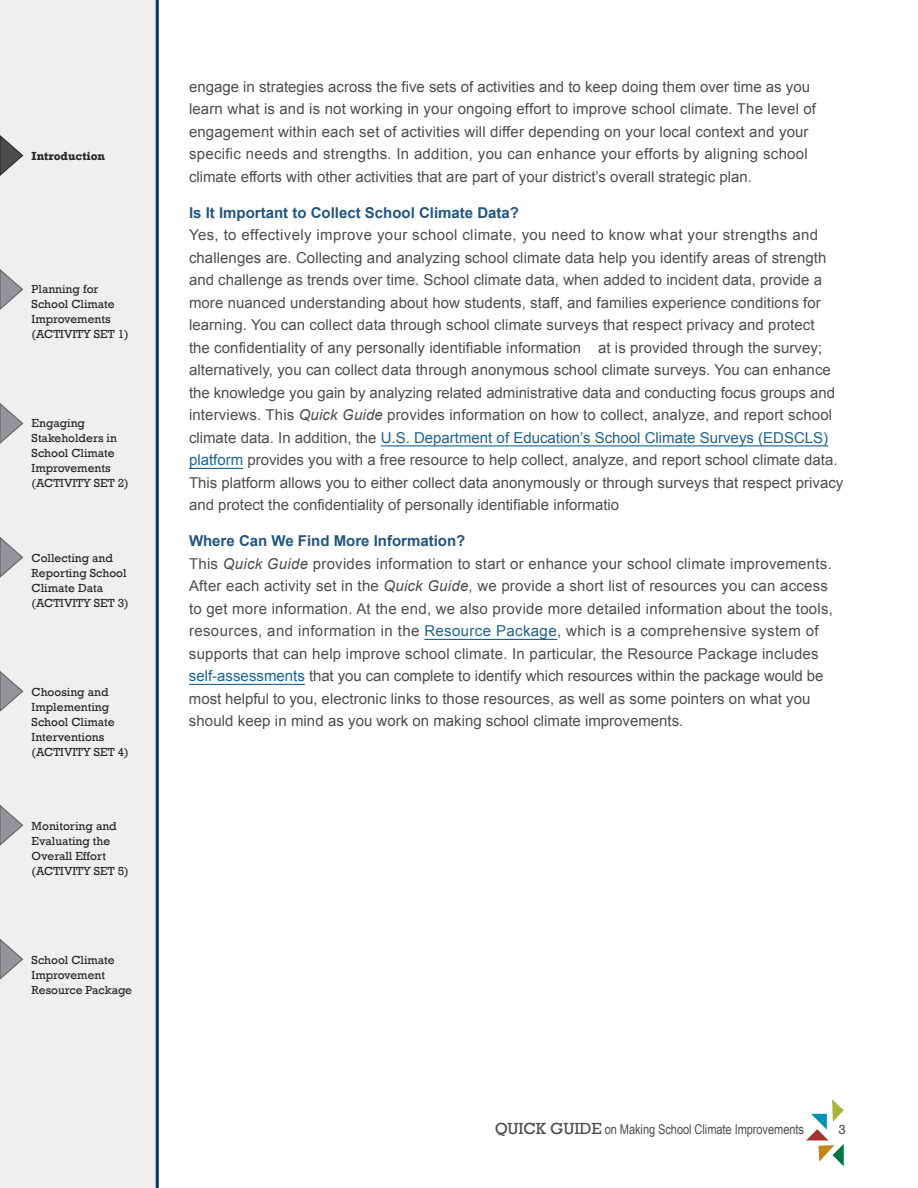
<style>
.page{position:relative;width:918px;height:1188px;background:#fff}
.page>*{position:absolute;margin:0;border:0;box-sizing:border-box;transform-origin:0 0}
.t1{font:15px/22.5px "Arial";letter-spacing:.005em;color:#4d4d4f}
.t2{font:700 15px "Arial";color:#225580}
.t3{font:13.5px "Arial Narrow";letter-spacing:-.005em;color:#4d4d4f}
.t4{font:13.5px "Rockwell";color:#4d4d4f}
.t5{font:12px/15px "Rockwell";color:#262626}
.t6{font:700 12px "Rockwell";color:#262626}
.s1{font-style:italic}
.s2{color:#1c6392}
.s3{font-family:"Rockwell";font-size:16.5px}
</style>
<div class="page">
<svg style="left:806px;top:1099px;width:38px;height:67px"></svg>
<div style="left:0;top:0;width:159px;height:1188px;background:#efeff0"></div>
<hr style="left:156px;top:0;width:3px;height:1188px;background:#003462">
<svg style="left:0;top:135px;width:24px;height:41px"></svg>
<svg style="left:0;top:269px;width:24px;height:41px"></svg>
<svg style="left:0;top:403px;width:24px;height:41px"></svg>
<svg style="left:0;top:537px;width:24px;height:41px"></svg>
<svg style="left:0;top:671px;width:24px;height:41px"></svg>
<svg style="left:0;top:805px;width:24px;height:41px"></svg>
<svg style="left:0;top:939px;width:24px;height:41px"></svg>
<hr style="left:381px;top:445px;width:447px;height:1px;background:#1c6392">
<hr style="left:189px;top:468px;width:54px;height:1px;background:#1c6392">
<hr style="left:424px;top:639px;width:133px;height:1px;background:#1c6392">
<hr style="left:189px;top:684px;width:116px;height:1px;background:#1c6392">
<p class="t6" style="left:32px;top:149px;width:75px">Introduction</p>
<p class="t5" style="left:32px;top:282px;width:99px">Planning for<br>School Climate<br>Improvements (ACTIVITY SET 1)</p>
<p class="t5" style="left:32px;top:415px;width:99px">Engaging<br>Stakeholders in<br>School Climate<br>Improvements (ACTIVITY SET 2)</p>
<p class="t5" style="left:32px;top:551px;width:99px">Collecting and<br>Reporting School<br>Climate Data (ACTIVITY SET 3)</p>
<p class="t5" style="left:32px;top:685px;width:99px">Choosing and<br>Implementing<br>School Climate<br>Interventions (ACTIVITY SET 4)</p>
<p class="t5" style="left:32px;top:819px;width:99px">Monitoring and<br>Evaluating the<br>Overall Effort (ACTIVITY SET 5)</p>
<p class="t5" style="left:32px;top:952px;width:102px">School Climate<br>Improvement<br>Resource Package</p>
<p class="t1" style="left:189px;top:76px;width:629px">engage in strategies across the five sets of activities and to keep doing them over time as you learn what is and is not working in your ongoing effort to improve school climate. The level of engagement within each set of activities will differ depending on your local context and your specific needs and strengths. In addition, you can enhance your efforts by aligning school climate efforts with other activities that are part of your district’s overall strategic plan.</p>
<h3 class="t2" style="left:189px;top:203px;width:332px">Is It Important to Collect School Climate Data?</h3>
<p class="t1" style="left:189px;top:224px;width:656px">Yes, to effectively improve your school climate, you need to know what your strengths and challenges are. Collecting and analyzing school climate data help you identify areas of strength and challenge as trends over time. School climate data, when added to incident data, provide a more nuanced understanding about how students, staff, and families experience conditions for learning. You can collect data through school climate surveys that respect privacy and protect<br>the confidentiality of any personally identifiable information at is provided through the survey; alternatively, you can collect data through anonymous school climate surveys. You can enhance the knowledge you gain by analyzing related administrative data and conducting focus groups and interviews. This <span class="s1">Quick Guide</span> provides information on how to collect, analyze, and report school climate data. In addition, the <span class="s2">U.S. Department of Education’s School Climate Surveys (EDSCLS) platform</span> provides you with a free resource to help collect, analyze, and report school climate data.<br>This platform allows you to either collect data anonymously or through surveys that respect privacy and protect the confidentiality of personally identifiable informatio</p>
<h3 class="t2" style="left:189px;top:531px;width:278px">Where Can We Find More Information?</h3>
<p class="t1" style="left:189px;top:553px;width:645px">This <span class="s1">Quick Guide</span> provides information to start or enhance your school climate improvements.<br>After each activity set in the <span class="s1">Quick Guide</span>, we provide a short list of resources you can access to get more information. At the end, we also provide more detailed information about the tools, resources, and information in the <span class="s2">Resource Package</span>, which is a comprehensive system of supports that can help improve school climate. In particular, the Resource Package includes <span class="s2">self-assessments</span> that you can complete to identify which resources within the package would be most helpful to you, electronic links to those resources, as well as some pointers on what you should keep in mind as you work on making school climate improvements.</p>
<p class="t3" style="left:495px;top:1119px;width:311px"><span class="s3">QUICK GUIDE</span> on Making School Climate Improvements</p>
<p class="t4" style="left:839px;top:1122px;width:9px">3</p>
</div>
